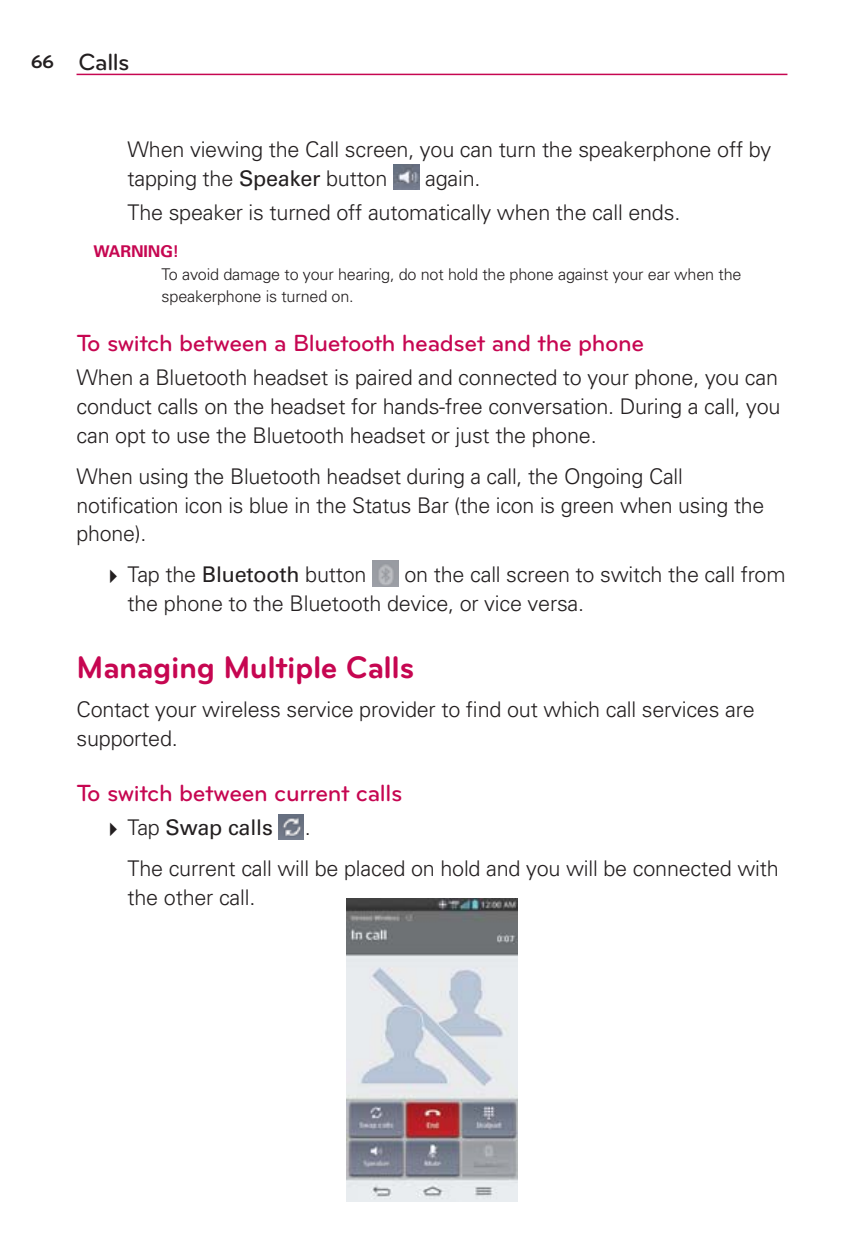
<style>
.page{position:relative;width:864px;height:1242px;background:#fff}
.page>*{position:absolute;margin:0;border:0;box-sizing:border-box;transform-origin:0 0}
.t1{font:700 32.4px "Bryant LG";letter-spacing:-.015em;color:#c60651}
.t2{font:500 24.3px "Bryant LG";letter-spacing:-.015em;color:#c60651}
.t3{font:500 24.3px "Bryant LG";letter-spacing:-.02em;color:#231f20}
.t4{font:300 21.6px/28.8px "Univers";letter-spacing:-.01em;color:#231f20}
.t5{font:21.6px "Univers";letter-spacing:-.01em;color:#231f20}
.t6{font:300 16.2px/22.5px "Univers";letter-spacing:-.01em;color:#231f20}
.t7{font:700 16.2px "Univers";letter-spacing:-.01em;color:#c60651}
.s1{font-weight:700;font-size:18.9px}
.s2{font-weight:400}
.s3{font-weight:300}
</style>
<div class="page">
<hr style="left:77px;top:74px;width:710px;height:1px;background:#c60651">
<img style="left:393px;top:164px;width:27px;height:26px">
<img style="left:372px;top:561px;width:27px;height:25px">
<img style="left:278px;top:814px;width:26px;height:26px">
<img style="left:347px;top:899px;width:170px;height:302px">
<p class="t3" style="left:31px;top:53px;width:100px"><span class="s1">66</span> Calls</p>
<p class="t4" style="left:128px;top:137px;width:645px">When viewing the Call screen, you can turn the speakerphone off by tapping the <span class="s2">Speaker</span> button</p>
<p class="t4" style="left:128px;top:162px;width:554px;line-height:34.8px;text-indent:298px">again.<br>The speaker is turned off automatically when the call ends.</p>
<p class="t7" style="left:94px;top:246px;width:87px">WARNING!</p>
<p class="t6" style="left:162px;top:264px;width:581px">To avoid damage to your hearing, do not hold the phone against your ear when the speakerphone is turned on.</p>
<p class="t2" style="left:77px;top:333px;width:569px">To switch between a Bluetooth headset and the phone</p>
<p class="t4" style="left:77px;top:365px;width:706px;text-align:justify">When a Bluetooth headset is paired and connected to your phone, you can conduct calls on the headset for hands-free conversation. During a call, you can opt to use the Bluetooth headset or just the phone.</p>
<p class="t4" style="left:77px;top:464px;width:689px">When using the Bluetooth headset during a call, the Ongoing Call notification icon is blue in the Status Bar (the icon is green when using the phone).</p>
<p class="t4" style="left:128px;top:562px;width:241px">Tap the <span class="s2">Bluetooth</span> button</p>
<p class="t4" style="left:128px;top:562px;width:660px;text-indent:277px">on the call screen to switch the call from the phone to the Bluetooth device, or vice versa.</p>
<h1 class="t1" style="left:77px;top:655px;width:339px">Managing Multiple Calls</h1>
<p class="t4" style="left:77px;top:697px;width:680px">Contact your wireless service provider to find out which call services are supported.</p>
<p class="t2" style="left:77px;top:783px;width:327px">To switch between current calls</p>
<p class="t5" style="left:128px;top:820px;width:147px"><span class="s3">Tap</span> Swap calls</p>
<p class="t4" style="left:128px;top:809px;width:653px;line-height:40.8px;text-indent:177px">.<br>The current call will be placed on hold and you will be connected with</p>
<p class="t4" style="left:128px;top:885px;width:129px">the other call.</p>
</div>
